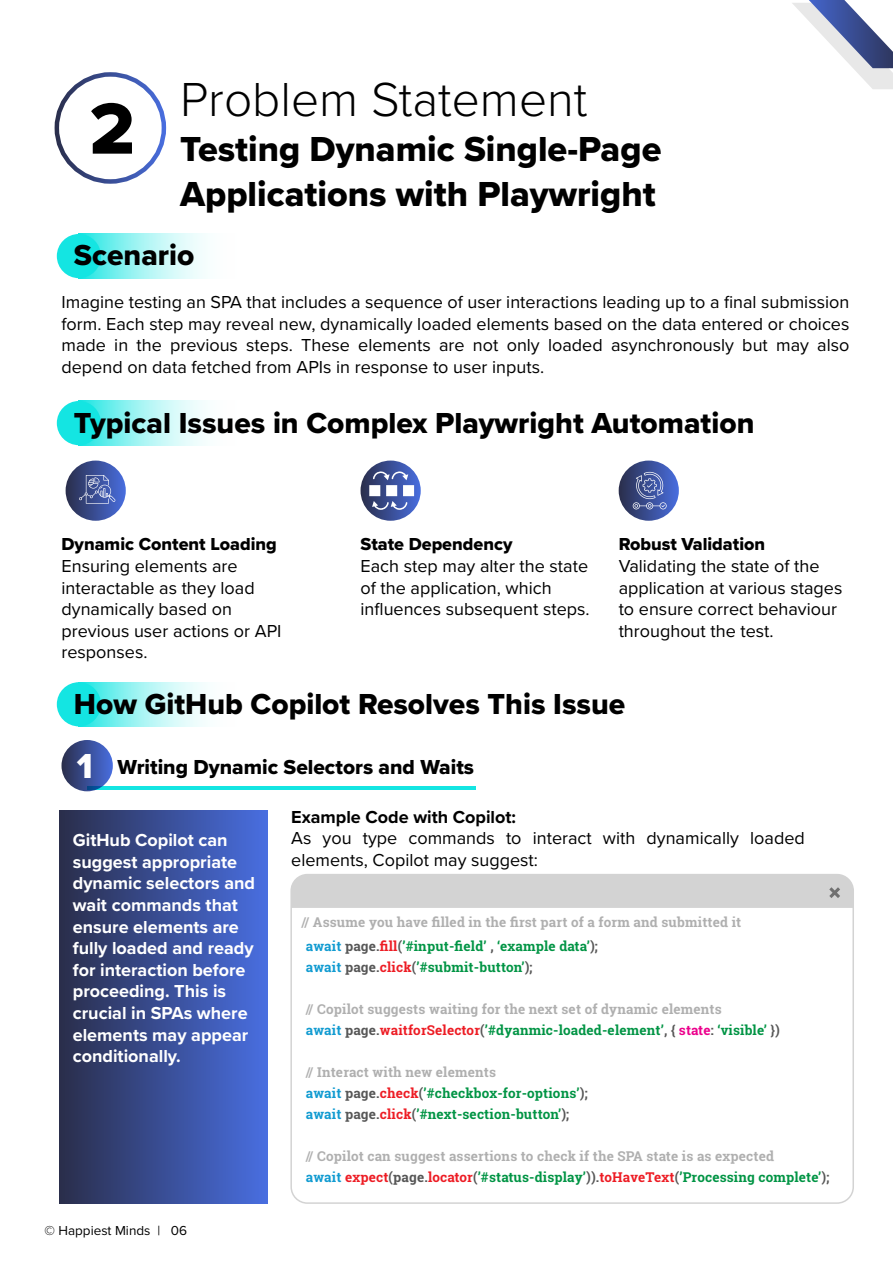
<style>
.page{position:relative;width:893px;height:1263px;background:#fff}
.page>*{position:absolute;margin:0;border:0;box-sizing:border-box;transform-origin:0 0}
.t1{font:75px "Proxima Nova Extrabld";color:#000}
.t2{font:300 49.5px "Proxima Nova";color:#000}
.t3{font:36px/45px "Proxima Nova Extrabld";color:#000}
.t4{font:30px "Proxima Nova Extrabld";color:#000}
.t5{font:21px "Proxima Nova Extrabld";color:#000}
.t6{font:18px/21.6px "Proxima Nova";color:#000}
.t7{font:700 18px/21.6px "Proxima Nova";color:#fff}
.t8{font:18px "Proxima Nova Extrabld";color:#000}
.t9{font:700 18px "Proxima Nova";color:#000}
.t10{font:700 13.5px/21px "Roboto Slab";letter-spacing:.01em;color:#afafaf}
.t11{font:700 13.5px/21px "Roboto Slab";letter-spacing:.01em;color:#009444}
.t12{font:13.5px "Proxima Nova";color:#000}
.s1{font-size:36px;color:#fff}
.s2{color:#119bd1}
.s3{color:#565656}
.s4{color:#ed1c24}
.s5{color:#009444}
.s6{color:#ec008c}
.s7{color:#afafaf}
</style>
<div class="page">
<div style="left:60px;top:811px;width:208px;height:392px;background:linear-gradient(to right,#2a2e4b,#496ee0)"></div>
<hr style="left:87px;top:786px;width:389px;height:4px;background:#14e5e2">
<svg style="left:84px;top:234px;width:121px;height:44px"></svg>
<div style="left:57px;top:234px;width:44px;height:44px;background:#14e5e2;border-radius:50%"></div>
<svg style="left:84px;top:401px;width:121px;height:44px"></svg>
<div style="left:57px;top:401px;width:44px;height:44px;background:#14e5e2;border-radius:50%"></div>
<svg style="left:84px;top:682px;width:121px;height:44px"></svg>
<div style="left:57px;top:682px;width:44px;height:44px;background:#14e5e2;border-radius:50%"></div>
<div style="left:55px;top:72px;width:111px;height:112px;border:4px solid #fff;border-radius:50%"></div>
<svg style="left:66px;top:461px;width:60px;height:60px"></svg>
<svg style="left:62px;top:740px;width:51px;height:51px"></svg>
<svg style="left:361px;top:461px;width:60px;height:60px"></svg>
<svg style="left:619px;top:461px;width:60px;height:60px"></svg>
<div style="left:291px;top:874px;width:562px;height:34px;background:#d3d3d3"></div>
<svg style="left:792px;top:0;width:101px;height:89px"></svg>
<svg style="left:79px;top:475px;width:37px;height:29px"></svg>
<div style="left:369px;top:485px;width:11px;height:11px;background:#fff"></div>
<div style="left:386px;top:485px;width:11px;height:11px;background:#fff"></div>
<div style="left:403px;top:485px;width:11px;height:11px;background:#fff"></div>
<svg style="left:373px;top:471px;width:35px;height:9px"></svg>
<svg style="left:372px;top:501px;width:35px;height:9px"></svg>
<svg style="left:633px;top:472px;width:34px;height:37px"></svg>
<h1 class="t1" style="left:89px;top:73px;width:47px">2</h1>
<h2 class="t2" style="left:180px;top:63px;width:409px">Problem Statement</h2>
<h3 class="t3" style="left:180px;top:126px;width:483px">Testing Dynamic Single-Page<br>Applications with Playwright</h3>
<h3 class="t4" style="left:74px;top:233px;width:122px">Scenario</h3>
<p class="t6" style="left:62px;top:290px;width:789px;text-align:justify">Imagine testing an SPA that includes a sequence of user interactions leading up to a final submission form. Each step may reveal new, dynamically loaded elements based on the data entered or choices made in the previous steps. These elements are not only loaded asynchronously but may also depend on data fetched from APIs in response to user inputs.</p>
<h3 class="t4" style="left:74px;top:400px;width:682px">Typical Issues in Complex Playwright Automation</h3>
<p class="t8" style="left:62px;top:531px;width:217px">Dynamic Content Loading</p>
<p class="t6" style="left:62px;top:554px;width:222px">Ensuring elements are interactable as they load dynamically based on previous user actions or API responses.</p>
<p class="t8" style="left:361px;top:531px;width:153px">State Dependency</p>
<p class="t6" style="left:361px;top:554px;width:231px">Each step may alter the state of the application, which influences subsequent steps.</p>
<p class="t8" style="left:619px;top:531px;width:148px">Robust Validation</p>
<p class="t6" style="left:619px;top:554px;width:225px">Validating the state of the application at various stages to ensure correct behaviour throughout the test.</p>
<h3 class="t4" style="left:74px;top:681px;width:553px">How GitHub Copilot Resolves This Issue</h3>
<p class="t5" style="left:77px;top:751px;width:399px"><span class="s1">1</span> Writing Dynamic Selectors and Waits</p>
<p class="t7" style="left:73px;top:829px;width:184px">GitHub Copilot can suggest appropriate dynamic selectors and wait commands that ensure elements are fully loaded and ready for interaction before proceeding. This is crucial in SPAs where elements may appear conditionally.</p>
<p class="t12" style="left:44px;top:1220px;width:144px">© Happiest Minds | 06</p>
<p class="t9" style="left:291px;top:803px;width:226px">Example Code with Copilot:</p>
<p class="t6" style="left:291px;top:827px;width:515px">As you type commands to interact with dynamically loaded elements, Copilot may suggest:</p>
<p class="t10" style="left:306px;top:910px;width:437px;line-height:24.3px;text-indent:-4px">// Assume you have filled in the first part of a form and submitted it <span class="s2">await</span> <span class="s3">page.</span><span class="s4">fill</span><span class="s3">(</span><span class="s5">’#input-field’</span> <span class="s3">,</span> <span class="s5">‘example data’</span><span class="s3">);</span></p>
<p class="t11" style="left:306px;top:957px;width:228px"><span class="s2">await</span> <span class="s3">page.</span><span class="s4">click</span><span class="s3">(</span>’#submit-button’<span class="s3">);</span></p>
<p class="t10" style="left:306px;top:999px;width:476px">// Copilot suggests waiting for the next set of dynamic elements<br><span class="s2">await</span> <span class="s3">page.</span><span class="s4">waitforSelector</span><span class="s3">(</span><span class="s5">’#dyanmic-loaded-element’</span><span class="s3">, {</span> <span class="s6">state</span><span class="s3">:</span> <span class="s5">‘visible’</span> <span class="s3">})</span></p>
<p class="t11" style="left:306px;top:1062px;width:283px"><span class="s7">// Interact with new elements<br></span><span class="s2">await</span> <span class="s3">page.</span><span class="s4">check</span><span class="s3">(</span>’#checkbox-for-options’<span class="s3">); </span><span class="s2">await</span> <span class="s3">page.</span><span class="s4">click</span><span class="s3">(</span>’#next-section-button’<span class="s3">);</span></p>
<p class="t10" style="left:306px;top:1146px;width:525px">// Copilot can suggest assertions to check if the SPA state is as expected<br><span class="s2">await</span> <span class="s4">expect</span><span class="s3">(page.</span><span class="s4">locator</span><span class="s3">(</span><span class="s5">’#status-display’</span><span class="s3">)).</span><span class="s4">toHaveText</span><span class="s3">(</span><span class="s5">’Processing complete’</span><span class="s3">);</span></p>
</div>
